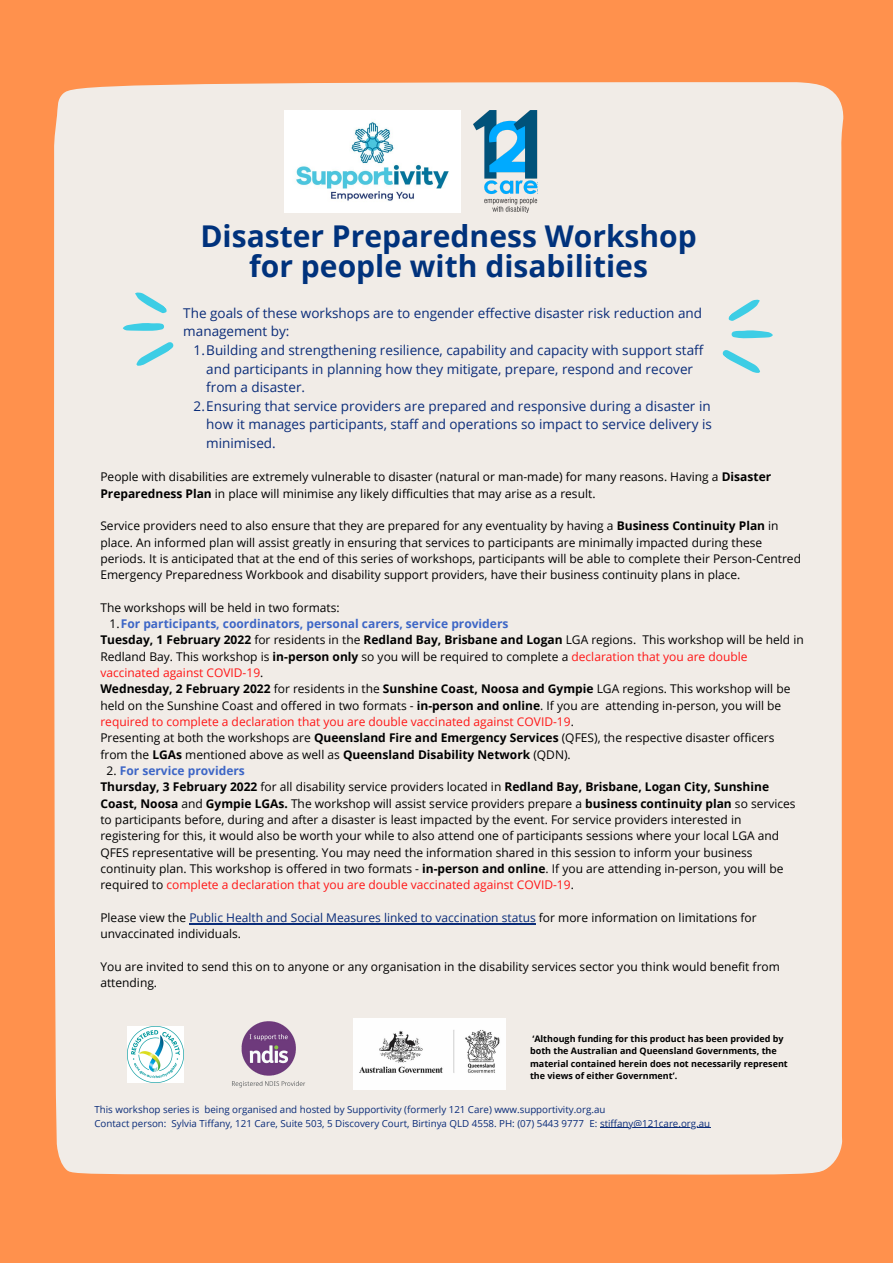
<style>
.page{position:relative;width:893px;height:1263px;background:#ff914d}
.page>*{position:absolute;margin:0;border:0;box-sizing:border-box;transform-origin:0 0}
.t1{font:700 30px/29.8px "Open Sans";color:#00327c;text-align:center}
.t2{font:13.5px/18.6px "Open Sans";color:#0a2c79}
.t3{font:12px/16.4px "Open Sans";color:#000}
.t4{font:700 12px "Open Sans";color:#3d66c6}
.t5{font:9.75px "Open Sans";color:#0a2c79}
.t6{font:700 9px/12.4px "Open Sans";color:#000}
.s1{font-weight:700}
.s2{color:#ff1616}
.s3{font-weight:400;color:#000}
.s4{color:#0a2c79}
</style>
<div class="page">
<div style="left:54px;top:82px;width:789px;height:1093px;background:#f1ece7"></div>
<svg style="left:707px;top:292px;width:88px;height:88px;background:#dee8e6"></svg>
<svg style="left:100px;top:284px;width:88px;height:89px;background:#dee8e6"></svg>
<img style="left:353px;top:1018px;width:153px;height:72px">
<img style="left:474px;top:110px;width:64px;height:102px">
<img style="left:227px;top:1013px;width:83px;height:82px">
<img style="left:285px;top:110px;width:176px;height:102px">
<hr style="left:189px;top:923px;width:347px;height:1px;background:#0a2c79">
<hr style="left:600px;top:1127px;width:110px;height:1px;background:#0a2c79">
<img style="left:128px;top:1026px;width:55px;height:56px">
<p class="t1" style="left:200px;top:220px;width:498px">Disaster Preparedness Workshop for people with disabilities</p>
<p class="t2" style="left:183px;top:303px;width:520px">The goals of these workshops are to engender effective disaster risk reduction and management by:</p>
<p class="t2" style="left:206px;top:340px;width:498px;text-indent:-13px">1.Building and strengthening resilience, capability and capacity with support staff and participants in planning how they mitigate, prepare, respond and recover from a disaster.</p>
<p class="t2" style="left:206px;top:396px;width:507px;text-align:justify;text-indent:-13px">2.Ensuring that service providers are prepared and responsive during a disaster in how it manages participants, staff and operations so impact to service delivery is minimised.</p>
<p class="t3" style="left:100px;top:468px;width:672px">People with disabilities are extremely vulnerable to disaster (natural or man-made) for many reasons. Having a <span class="s1">Disaster<br>Preparedness Plan</span> in place will minimise any likely difficulties that may arise as a result.</p>
<p class="t3" style="left:100px;top:517px;width:702px">Service providers need to also ensure that they are prepared for any eventuality by having a <span class="s1">Business Continuity Plan</span> in place. An informed plan will assist greatly in ensuring that services to participants are minimally impacted during these periods. It is anticipated that at the end of this series of workshops, participants will be able to complete their Person-Centred Emergency Preparedness Workbook and disability support providers, have their business continuity plans in place.</p>
<p class="t3" style="left:100px;top:599px;width:241px">The workshops will be held in two formats:</p>
<p class="t3" style="left:100px;top:632px;width:705px"><span class="s1">Tuesday, 1 February 2022</span> for residents in the <span class="s1">Redland Bay, Brisbane and Logan</span> LGA regions. This workshop will be held in<br>Redland Bay. This workshop is <span class="s1">in-person only</span> so you will be required to complete a <span class="s2">declaration that you are double vaccinated against COVID-19</span>.</p>
<p class="t3" style="left:100px;top:680px;width:691px"><span class="s1">Wednesday, 2 February 2022</span> for residents in the <span class="s1">Sunshine Coast, Noosa and Gympie</span> LGA regions. This workshop will be held on the Sunshine Coast and offered in two formats - <span class="s1">in-person and online</span>. If you are attending in-person, you will be <span class="s2">required to complete a declaration that you are double vaccinated against COVID-19</span>.</p>
<p class="t3" style="left:100px;top:729px;width:675px">Presenting at both the workshops are <span class="s1">Queensland Fire and Emergency Services</span> (QFES), the respective disaster officers from the <span class="s1">LGAs</span> mentioned above as well as <span class="s1">Queensland Disability Network</span> (QDN).</p>
<p class="t4" style="left:107px;top:762px;width:140px"><span class="s3">2.</span> For service providers</p>
<p class="t3" style="left:100px;top:778px;width:697px"><span class="s1">Thursday, 3 February 2022</span> for all disability service providers located in <span class="s1">Redland Bay, Brisbane, Logan City, Sunshine Coast, Noosa</span> and <span class="s1">Gympie LGAs.</span> The workshop will assist service providers prepare a <span class="s1">business continuity plan</span> so services to participants before, during and after a disaster is least impacted by the event. For service providers interested in registering for this, it would also be worth your while to also attend one of participants sessions where your local LGA and QFES representative will be presenting. You may need the information shared in this session to inform your business continuity plan. This workshop is offered in two formats - <span class="s1">in-person and online</span>. If you are attending in-person, you will be required to <span class="s2">complete a declaration that you are double vaccinated against COVID-19</span>.</p>
<p class="t3" style="left:100px;top:909px;width:658px">Please view the <span class="s4">Public Health and Social Measures linked to vaccination status</span> for more information on limitations for unvaccinated individuals.</p>
<p class="t3" style="left:100px;top:958px;width:681px">You are invited to send this on to anyone or any organisation in the disability services sector you think would benefit from attending.</p>
<p class="t4" style="left:110px;top:615px;width:400px"><span class="s3">1.</span>For participants, coordinators, personal carers, service providers</p>
<p class="t6" style="left:530px;top:1032px;width:259px">‘Although funding for this product has been provided by both the Australian and Queensland Governments, the material contained herein does not necessarily represent the views of either Government’.</p>
<p class="t5" style="left:94px;top:1103px;width:512px">This workshop series is being organised and hosted by Supportivity (formerly 121 Care) www.supportivity.org.au</p>
<p class="t5" style="left:94px;top:1116px;width:617px">Contact person: Sylvia Tiffany, 121 Care, Suite 503, 5 Discovery Court, Birtinya QLD 4558. PH: (07) 5443 9777 E: stiffany@121care.org.au</p>
</div>
